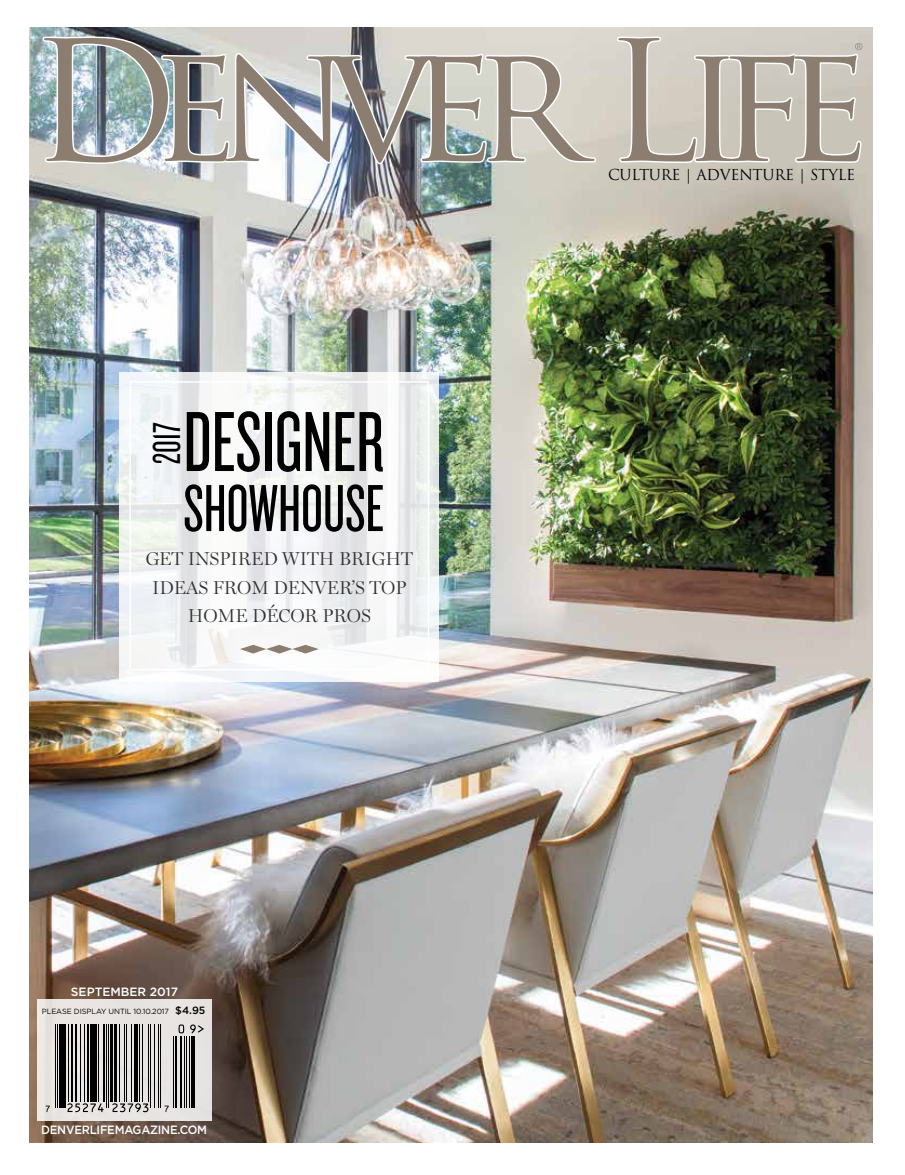
<style>
.page{position:relative;width:905px;height:1175px;background:#fff}
.page>*{position:absolute;margin:0;border:0;box-sizing:border-box;transform-origin:0 0}
.t1{font:88.5px "Knockout HTF27 Junior Bantamwt";color:#000}
.t2{font:69px "Knockout HTF27 Junior Bantamwt";color:#000}
.t3{font:40.5px "Knockout HTF27 Junior Bantamwt";color:#000}
.t4{font:300 18.75px/28.5px "Miller Display";color:#312f2f;text-align:center}
.t5{font:14.7px "Trajan Pro";letter-spacing:-.02em;color:#000}
.t6{font:500 12px "Gotham";letter-spacing:-.02em;color:#fff;scale:.95 1}
.t7{font:500 12px "Gotham";color:#fff}
.t8{font:7.5px "Gotham";letter-spacing:-.01em;color:#000}
.s1{font-weight:500;font-size:10.5px}
</style>
<div class="page">
<img style="left:30px;top:27px;width:842px;height:1115px">
<svg style="left:120px;top:372px;width:319px;height:309px;fill:#f4f6f6"></svg>
<div style="left:129px;top:381px;width:300px;height:289px;border:2px solid #fff"></div>
<div style="left:37px;top:998px;width:174px;height:122px;background:#e7e4e2"></div>
<svg style="left:164px;top:1105px;width:5px;height:7px"></svg>
<svg style="left:45px;top:1105px;width:5px;height:7px"></svg>
<svg style="left:67px;top:1103px;width:37px;height:9px"></svg>
<svg style="left:112px;top:1103px;width:36px;height:9px"></svg>
<hr style="left:55px;top:1024px;width:1px;height:83px;background:#000">
<hr style="left:57px;top:1024px;width:1px;height:83px;background:#000">
<hr style="left:59px;top:1024px;width:3px;height:83px;background:#000">
<hr style="left:63px;top:1024px;width:3px;height:83px;background:#000">
<hr style="left:68px;top:1024px;width:1px;height:77px;background:#000">
<hr style="left:71px;top:1024px;width:2px;height:77px;background:#000">
<hr style="left:75px;top:1024px;width:2px;height:77px;background:#000">
<hr style="left:80px;top:1024px;width:1px;height:77px;background:#000">
<hr style="left:84px;top:1024px;width:1px;height:77px;background:#000">
<hr style="left:87px;top:1024px;width:2px;height:77px;background:#000">
<hr style="left:90px;top:1024px;width:4px;height:77px;background:#000">
<hr style="left:95px;top:1024px;width:2px;height:77px;background:#000">
<hr style="left:98px;top:1024px;width:1px;height:77px;background:#000">
<hr style="left:103px;top:1024px;width:2px;height:77px;background:#000">
<hr style="left:106px;top:1024px;width:1px;height:83px;background:#000">
<hr style="left:108px;top:1024px;width:1px;height:83px;background:#000">
<hr style="left:111px;top:1024px;width:2px;height:77px;background:#000">
<hr style="left:114px;top:1024px;width:2px;height:77px;background:#000">
<hr style="left:119px;top:1024px;width:1px;height:77px;background:#000">
<hr style="left:124px;top:1024px;width:1px;height:77px;background:#000">
<hr style="left:126px;top:1024px;width:1px;height:77px;background:#000">
<hr style="left:131px;top:1024px;width:1px;height:77px;background:#000">
<hr style="left:134px;top:1024px;width:3px;height:77px;background:#000">
<hr style="left:139px;top:1024px;width:1px;height:77px;background:#000">
<hr style="left:142px;top:1024px;width:1px;height:77px;background:#000">
<hr style="left:148px;top:1024px;width:1px;height:77px;background:#000">
<hr style="left:150px;top:1024px;width:1px;height:83px;background:#000">
<hr style="left:155px;top:1024px;width:1px;height:83px;background:#000">
<hr style="left:158px;top:1024px;width:1px;height:83px;background:#000">
<hr style="left:160px;top:1024px;width:1px;height:83px;background:#000">
<svg style="left:178px;top:1024px;width:6px;height:9px"></svg>
<hr style="left:172px;top:1035px;width:1px;height:72px;background:#000">
<hr style="left:175px;top:1035px;width:2px;height:72px;background:#000">
<hr style="left:180px;top:1035px;width:2px;height:72px;background:#000">
<hr style="left:184px;top:1035px;width:1px;height:72px;background:#000">
<hr style="left:186px;top:1035px;width:1px;height:72px;background:#000">
<hr style="left:189px;top:1035px;width:1px;height:72px;background:#000">
<hr style="left:192px;top:1035px;width:3px;height:72px;background:#000">
<svg style="left:190px;top:1024px;width:14px;height:9px"></svg>
<img style="left:41px;top:35px;width:556px;height:131px">
<svg style="left:615px;top:35px;width:247px;height:129px;background:#c1bbb0"></svg>
<svg style="left:240px;top:645px;width:79px;height:8px"></svg>
<h1 class="t1" style="left:183px;top:398px;width:202px">DESIGNER</h1>
<h2 class="t2" style="left:183px;top:474px;width:202px">SHOWHOUSE</h2>
<h3 class="t3" style="left:147px;top:463px;width:42px;rotate:-90deg">2017</h3>
<p class="t4" style="left:146px;top:545px;width:269px">GET INSPIRED WITH BRIGHT<br>IDEAS FROM DENVER’S TOP<br>HOME DÉCOR PROS</p>
<p class="t7" style="left:71px;top:983px;width:108px">SEPTEMBER 2017</p>
<p class="t8" style="left:42px;top:1006px;width:165px">PLEASE DISPLAY UNTIL 10.10.2017 <span class="s1">$4.95</span></p>
<p class="t6" style="left:41px;top:1122px;width:176px">DENVERLIFEMAGAZINE.COM</p>
<p class="t5" style="left:608px;top:166px;width:248px">CULTURE | ADVENTURE | STYLE</p>
</div>
